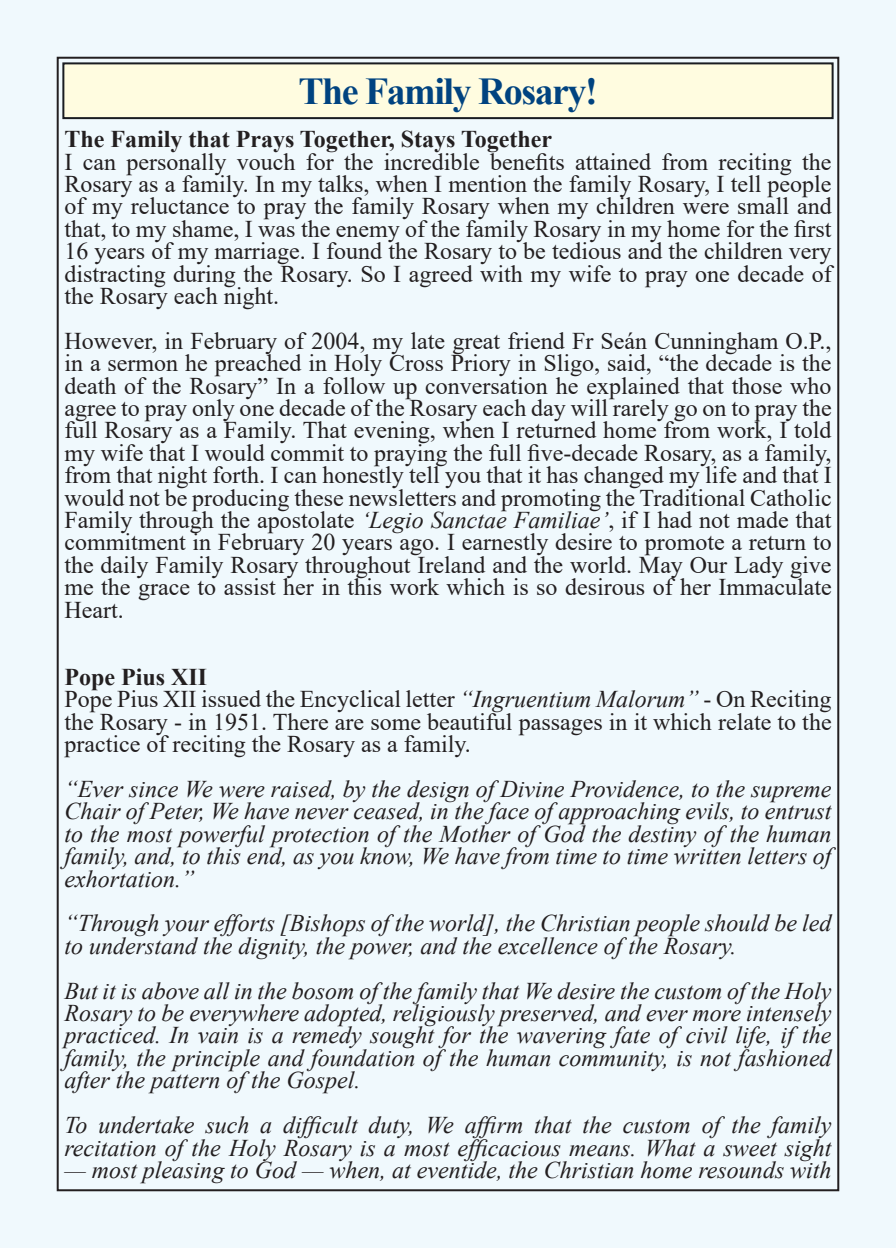
<style>
.page{position:relative;width:896px;height:1248px;background:#fff}
.page>*{position:absolute;margin:0;border:0;box-sizing:border-box;transform-origin:0 0}
.t1{font:700 38px "Times New Roman";letter-spacing:-.04em;color:#004380}
.t2{font:24px/22.4px "Times New Roman";color:#231f20;text-align:justify}
.t3{font:italic 24px/22.4px "Times New Roman";color:#231f20;text-align:justify}
.t4{font:700 24px "Times New Roman";color:#231f20}
.s1{font-style:italic}
.s2{font-weight:700}
</style>
<div class="page">
<div style="left:0;top:0;width:896px;height:1247px;background:#f0f9fd"></div>
<div style="left:63px;top:63px;width:769px;height:55px;background:#fffce0"></div>
<div style="left:62px;top:62px;width:771px;height:57px;border:2px solid #1a1c21"></div>
<h1 class="t1" style="left:298px;top:63px;width:301px">The Family Rosary!</h1>
<p class="t4" style="left:64px;top:122px;width:489px">The Family that Prays Together, Stays Together</p>
<p class="t2" style="left:64px;top:149px;width:769px">I can personally vouch for the incredible benefits attained from reciting the Rosary as a family. In my talks, when I mention the family Rosary, I tell people of my reluctance to pray the family Rosary when my children were small and that, to my shame, I was the enemy of the family Rosary in my home for the first 16 years of my marriage. I found the Rosary to be tedious and the children very distracting during the Rosary. So I agreed with my wife to pray one decade of the Rosary each night.</p>
<p class="t2" style="left:64px;top:329px;width:769px">However, in February of 2004, my late great friend Fr Seán Cunningham O.P., in a sermon he preached in Holy Cross Priory in Sligo, said, “the decade is the death of the Rosary” In a follow up conversation he explained that those who agree to pray only one decade of the Rosary each day will rarely go on to pray the full Rosary as a Family. That evening, when I returned home from work, I told my wife that I would commit to praying the full five-decade Rosary, as a family, from that night forth. I can honestly tell you that it has changed my life and that I would not be producing these newsletters and promoting the Traditional Catholic Family through the apostolate <span class="s1">‘Legio Sanctae Familiae’</span>, if I had not made that commitment in February 20 years ago. I earnestly desire to promote a return to the daily Family Rosary throughout Ireland and the world. May Our Lady give me the grace to assist her in this work which is so desirous of her Immaculate Heart.</p>
<p class="t2" style="left:64px;top:664px;width:769px;text-align:left"><span class="s2">Pope Pius XII<br></span>Pope Pius XII issued the Encyclical letter <span class="s1">“Ingruentium Malorum”</span> - On Reciting the Rosary - in 1951. There are some beautiful passages in it which relate to the practice of reciting the Rosary as a family.</p>
<p class="t3" style="left:64px;top:777px;width:769px">“Ever since We were raised, by the design of Divine Providence, to the supreme Chair of Peter, We have never ceased, in the face of approaching evils, to entrust to the most powerful protection of the Mother of God the destiny of the human family, and, to this end, as you know, We have from time to time written letters of exhortation.”</p>
<p class="t3" style="left:64px;top:911px;width:769px">“Through your efforts [Bishops of the world], the Christian people should be led to understand the dignity, the power, and the excellence of the Rosary.</p>
<p class="t3" style="left:64px;top:978px;width:769px">But it is above all in the bosom of the family that We desire the custom of the Holy Rosary to be everywhere adopted, religiously preserved, and ever more intensely practiced. In vain is a remedy sought for the wavering fate of civil life, if the family, the principle and foundation of the human community, is not fashioned after the pattern of the Gospel.</p>
<p class="t3" style="left:64px;top:1113px;width:769px">To undertake such a difficult duty, We affirm that the custom of the family recitation of the Holy Rosary is a most efficacious means. What a sweet sight</p>
<p class="t3" style="left:64px;top:1157px;width:769px">— most pleasing to God — when, at eventide, the Christian home resounds with</p>
</div>
